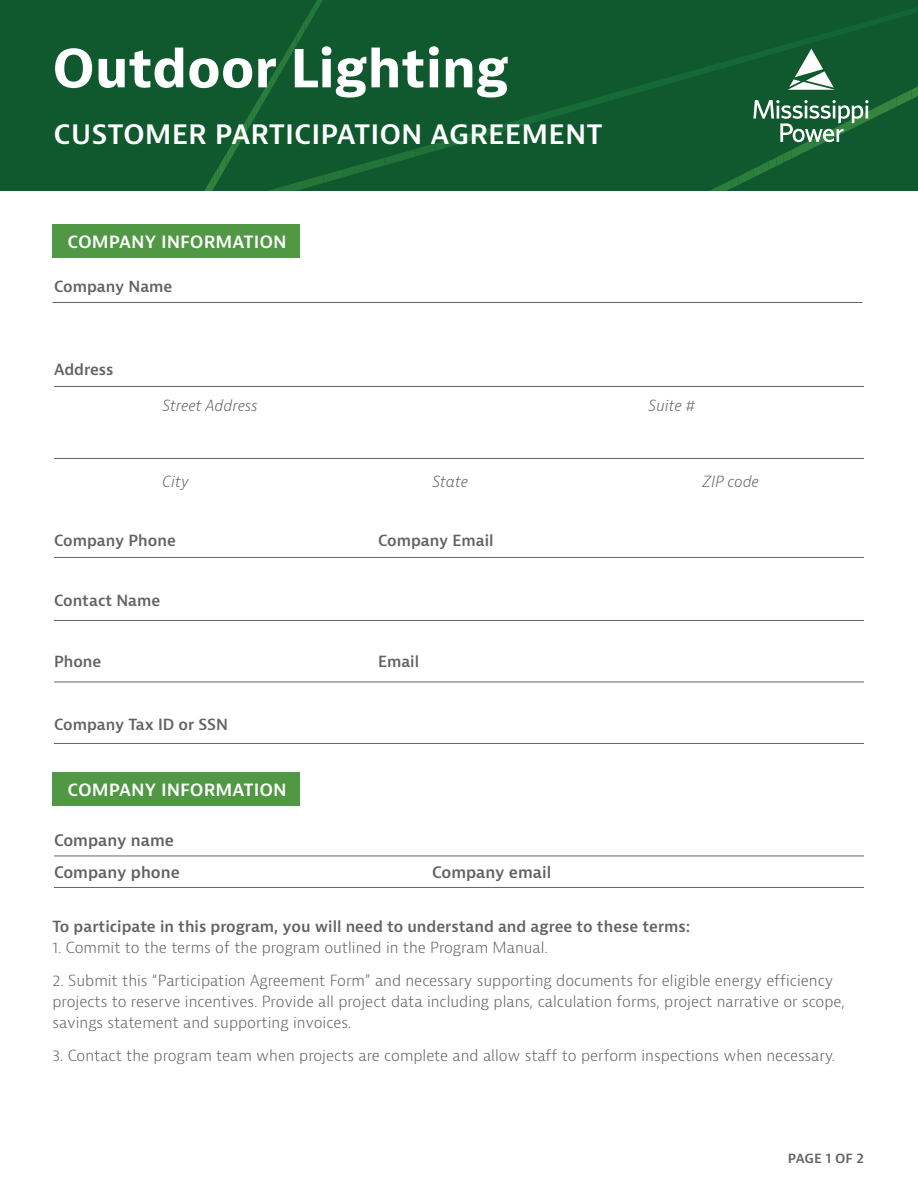
<style>
.page{position:relative;width:918px;height:1188px;background:#fff}
.page>*{position:absolute;margin:0;border:0;box-sizing:border-box;transform-origin:0 0}
.t1{font:700 51px "Bernina Sans";color:#fff}
.t2{font:600 28.5px "Bernina Sans";color:#fff}
.t3{font:600 18px "Bernina Sans";color:#fff}
.t4{font:600 15.45px/32px "Bernina Sans";color:#626362}
.t5{font:300 15px/21px "Bernina Sans";color:#626362}
.t6{font:600 15px "Bernina Sans";color:#626362}
.t7{font:italic 300 15px "Bernina Sans";color:#626362}
.t8{font:600 13.5px "Bernina Sans";letter-spacing:-.005em;color:#626362}
</style>
<div class="page">
<hr style="left:54px;top:386px;width:810px;height:1px;background:#626362">
<hr style="left:54px;top:458px;width:810px;height:1px;background:#626362">
<hr style="left:52px;top:302px;width:810px;height:1px;background:#626362">
<hr style="left:54px;top:557px;width:810px;height:1px;background:#626362">
<hr style="left:54px;top:620px;width:810px;height:1px;background:#626362">
<hr style="left:54px;top:682px;width:810px;height:1px;background:#626362">
<hr style="left:54px;top:743px;width:810px;height:1px;background:#626362">
<div style="left:52px;top:224px;width:248px;height:33px;background:#509843"></div>
<div style="left:52px;top:772px;width:248px;height:33px;background:#509843"></div>
<hr style="left:54px;top:856px;width:810px;height:1px;background:#626362">
<hr style="left:54px;top:887px;width:810px;height:1px;background:#626362">
<div style="left:0;top:0;width:918px;height:191px;background:#10592e"></div>
<svg style="left:204px;top:0;width:714px;height:191px"></svg>
<h1 class="t1" style="left:52px;top:36px;width:458px">Outdoor Lighting</h1>
<h2 class="t2" style="left:53px;top:115px;width:551px">CUSTOMER PARTICIPATION AGREEMENT</h2>
<p class="t3" style="left:67px;top:230px;width:221px">COMPANY INFORMATION</p>
<p class="t6" style="left:54px;top:277px;width:120px">Company Name</p>
<p class="t6" style="left:54px;top:359px;width:61px">Address</p>
<p class="t7" style="left:162px;top:396px;width:97px">Street Address</p>
<p class="t7" style="left:648px;top:396px;width:49px">Suite #</p>
<p class="t7" style="left:162px;top:472px;width:28px">City</p>
<p class="t7" style="left:432px;top:472px;width:38px">State</p>
<p class="t7" style="left:702px;top:472px;width:58px">ZIP code</p>
<p class="t6" style="left:54px;top:530px;width:123px">Company Phone</p>
<p class="t6" style="left:378px;top:530px;width:117px">Company Email</p>
<p class="t6" style="left:54px;top:591px;width:108px">Contact Name</p>
<p class="t6" style="left:54px;top:652px;width:49px">Phone</p>
<p class="t6" style="left:378px;top:652px;width:43px">Email</p>
<p class="t6" style="left:54px;top:715px;width:176px">Company Tax ID or SSN</p>
<p class="t3" style="left:67px;top:778px;width:221px">COMPANY INFORMATION</p>
<p class="t4" style="left:54px;top:825px;width:127px">Company name<br>Company phone</p>
<p class="t4" style="left:432px;top:857px;width:121px">Company email</p>
<p class="t6" style="left:52px;top:917px;width:639px">To participate in this program, you will need to understand and agree to these terms:</p>
<p class="t5" style="left:52px;top:938px;width:497px">1. Commit to the terms of the program outlined in the Program Manual.</p>
<p class="t5" style="left:52px;top:971px;width:794px">2. Submit this “Participation Agreement Form” and necessary supporting documents for eligible energy efficiency projects to reserve incentives. Provide all project data including plans, calculation forms, project narrative or scope, savings statement and supporting invoices.</p>
<p class="t5" style="left:52px;top:1046px;width:784px">3. Contact the program team when projects are complete and allow staff to perform inspections when necessary.</p>
<p class="t8" style="left:788px;top:1149px;width:78px">PAGE 1 OF 2</p>
</div>
